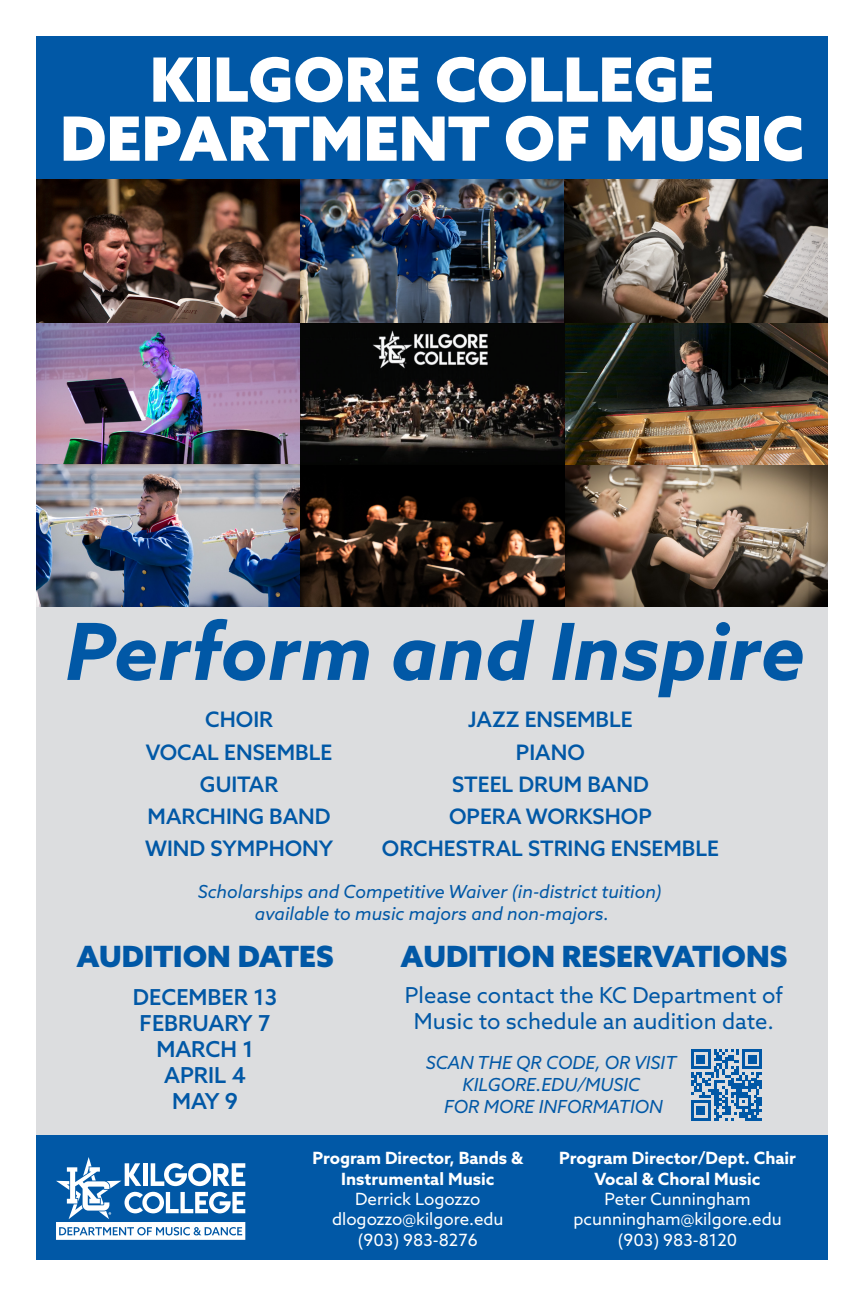
<style>
.page{position:relative;width:864px;height:1296px;background:#fff}
.page>*{position:absolute;margin:0;border:0;box-sizing:border-box;transform-origin:0 0}
.t1{font:italic 700 78.8px "Azo Sans";color:#0158a6}
.t2{font:900 61.1px/59px "Azo Sans";color:#fff;text-align:center}
.t3{font:900 29.3px "Azo Sans";color:#0158a6}
.t4{font:22px/26.4px "Azo Sans";color:#0158a6;text-align:center}
.t5{font:500 22px/26px "Azo Sans";color:#0158a6;text-align:center}
.t6{font:500 21.3px/32.3px "Azo Sans";color:#0158a6;text-align:center}
.t7{font:italic 18px/21.6px "Azo Sans";color:#0158a6;text-align:center}
.t8{font:16.9px/20.3px "Azo Sans";color:#fff;text-align:center}
.t9{font:700 16.9px/20.3px "Azo Sans";color:#fff;text-align:center}
</style>
<div class="page">
<div style="left:36px;top:36px;width:792px;height:144px;background:#0158a6"></div>
<div style="left:36px;top:607px;width:792px;height:528px;background:#dcdddf"></div>
<img style="left:36px;top:180px;width:792px;height:427px">
<div style="left:36px;top:1135px;width:792px;height:125px;background:#0158a6"></div>
<svg style="left:56px;top:1157px;width:189px;height:83px"></svg>
<svg style="left:691px;top:1049px;width:71px;height:71px"></svg>
<h2 class="t2" style="left:60px;top:49px;width:745px">KILGORE COLLEGE<br>DEPARTMENT OF MUSIC</h2>
<h1 class="t1" style="left:66px;top:599px;width:741px">Perform and Inspire</h1>
<p class="t6" style="left:145px;top:703px;width:190px">CHOIR<br>VOCAL ENSEMBLE<br>GUITAR<br>MARCHING BAND<br>WIND SYMPHONY</p>
<p class="t6" style="left:382px;top:703px;width:339px">JAZZ ENSEMBLE<br>PIANO<br>STEEL DRUM BAND<br>OPERA WORKSHOP<br>ORCHESTRAL STRING ENSEMBLE</p>
<p class="t7" style="left:198px;top:881px;width:466px">Scholarships and Competitive Waiver (in-district tuition) available to music majors and non-majors.</p>
<h3 class="t3" style="left:76px;top:937px;width:259px">AUDITION DATES</h3>
<p class="t5" style="left:133px;top:984px;width:146px">DECEMBER 13<br>FEBRUARY 7<br>MARCH 1<br>APRIL 4<br>MAY 9</p>
<h3 class="t3" style="left:401px;top:937px;width:388px">AUDITION RESERVATIONS</h3>
<p class="t4" style="left:405px;top:981px;width:380px">Please contact the KC Department of<br>Music to schedule an audition date.</p>
<p class="t7" style="left:426px;top:1052px;width:252px">SCAN THE QR CODE, OR VISIT<br>KILGORE.EDU/MUSIC<br>FOR MORE INFORMATION</p>
<p class="t9" style="left:312px;top:1148px;width:212px">Program Director, Bands &amp;<br>Instrumental Music</p>
<p class="t8" style="left:332px;top:1189px;width:173px">Derrick Logozzo dlogozzo@kilgore.edu (903) 983-8276</p>
<p class="t9" style="left:559px;top:1148px;width:238px">Program Director/Dept. Chair<br>Vocal &amp; Choral Music</p>
<p class="t8" style="left:573px;top:1189px;width:210px">Peter Cunningham pcunningham@kilgore.edu (903) 983-8120</p>
</div>
